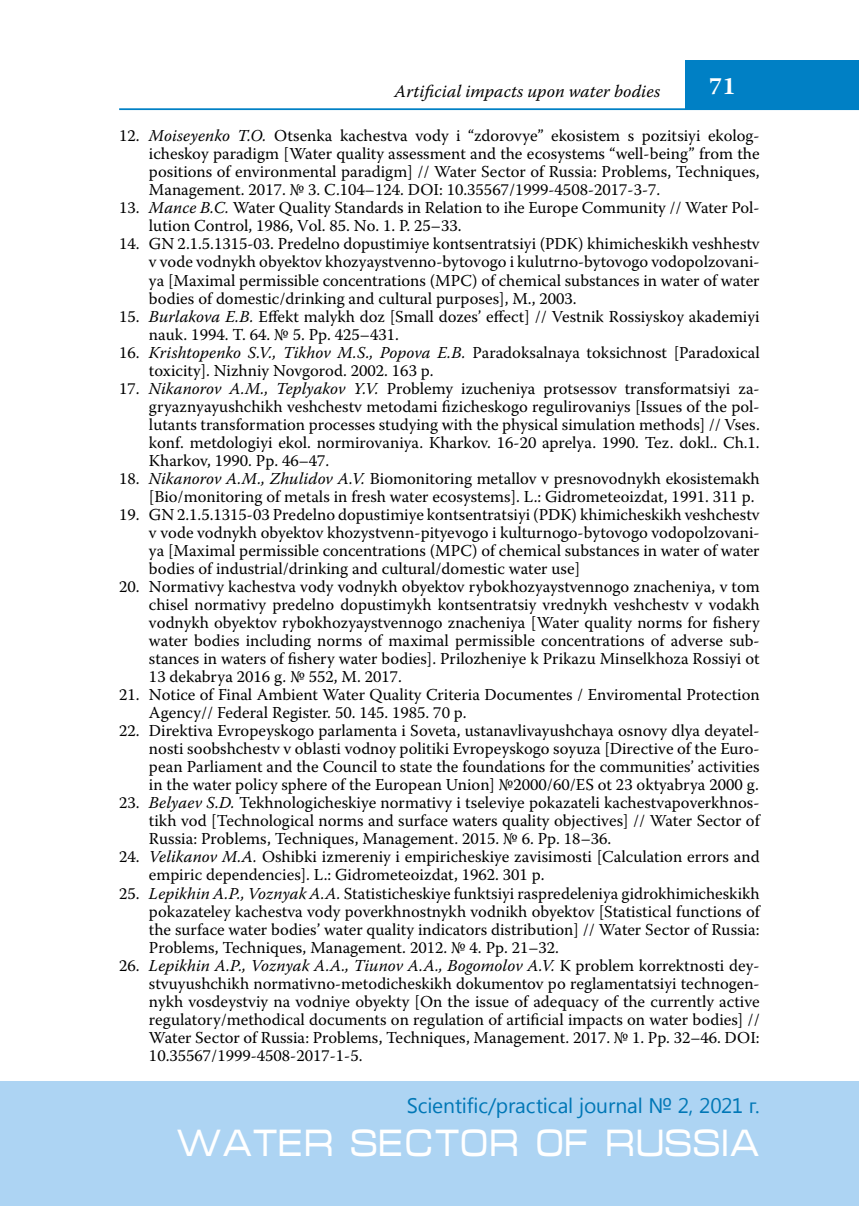
<style>
.page{position:relative;width:859px;height:1206px;background:#fff}
.page>*{position:absolute;margin:0;border:0;box-sizing:border-box;transform-origin:0 0}
.t1{font:38.5px "Micra C";color:#fff;scale:.83 1}
.t2{font:700 24.5px "Warnock Pro";color:#fff}
.t3{font:21px "Segoe UI";letter-spacing:-.005em;color:#0077b6}
.t4{font:italic 17.5px "Warnock Pro";letter-spacing:.005em;color:#000}
.t5{font:16.62px/18px "Warnock Pro";color:#000;text-align:justify}
.s1{font-style:italic}
</style>
<div class="page">
<hr style="left:119px;top:108px;width:739px;height:2px;background:#0080c5">
<div style="left:685px;top:60px;width:173px;height:50px;background:#0080c5"></div>
<div style="left:0;top:1081px;width:858px;height:124px;background:#add4f3"></div>
<p class="t4" style="left:394px;top:81px;width:267px">Artificial impacts upon water bodies</p>
<h2 class="t2" style="left:708px;top:71px;width:28px">71</h2>
<p class="t5" style="left:149px;top:126px;width:612px;text-indent:-30px">12. <span class="s1">Moiseyenko T.O.</span> Otsenka kachestva vody i “zdorovye” ekosistem s pozitsiyi ekolog&shy;icheskoy paradigm [Water quality assessment and the ecosystems “well-being” from the positions of environmental paradigm] // Water Sector of Russia: Problems, Techniques, Management. 2017. № 3. С.104–124. DOI: 10.35567/1999-4508-2017-3-7.</p>
<p class="t5" style="left:149px;top:199px;width:612px;text-indent:-30px">13. <span class="s1">Mance B.C.</span> Water Quality Standards in Relation to ihe Europe Community // Water Pol&shy;lution Control, 1986, Vоl. 85. No. 1. Р. 25–33.</p>
<p class="t5" style="left:149px;top:235px;width:612px;text-indent:-30px">14. GN 2.1.5.1315-03. Predelno dopustimiye kontsentratsiyi (PDK) khimicheskikh veshhestv v vode vodnykh obyektov khozyaystvenno-bytovogo i kulutrno-bytovogo vodopolzovani&shy;ya [Maximal permissible concentrations (MPC) of chemical substances in water of water bodies of domestic/drinking and cultural purposes], M., 2003.</p>
<p class="t5" style="left:149px;top:307px;width:612px;text-indent:-30px">15. <span class="s1">Burlakova E.B.</span> Effekt malykh doz [Small dozes’ effect] // Vestnik Rossiyskoy akademiyi nauk. 1994. T. 64. № 5. Pp. 425–431.</p>
<p class="t5" style="left:149px;top:343px;width:612px;text-indent:-30px">16. <span class="s1">Krishtopenko S.V., Tikhov M.S., Popova E.B.</span> Paradoksalnaya toksichnost [Paradoxical toxicity]. Nizhniy Novgorod. 2002. 163 p.</p>
<p class="t5" style="left:149px;top:379px;width:612px;text-indent:-30px">17. <span class="s1">Nikanorov A.M., Teplyakov Y.V.</span> Problemy izucheniya protsessov transformatsiyi za&shy;gryaznyayushchikh veshchestv metodami fizicheskogo regulirovaniys [Issues of the pol&shy;lutants transformation processes studying with the physical simulation methods] // Vses. konf. metdologiyi ekol. normirovaniya. Kharkov. 16-20 aprelya. 1990. Tez. dokl.. Ch.1.<br>Kharkov, 1990. Pp. 46–47.</p>
<p class="t5" style="left:149px;top:469px;width:612px;text-indent:-30px">18. <span class="s1">Nikanorov A.M., Zhulidov A.V.</span> Biomonitoring metallov v presnovodnykh ekosistemakh [Bio/monitoring of metals in fresh water ecosystems]. L.: Gidrometeoizdat, 1991. 311 p.</p>
<p class="t5" style="left:149px;top:505px;width:612px;text-indent:-30px">19. GN 2.1.5.1315-03 Predelno dopustimiye kontsentratsiyi (PDK) khimicheskikh veshchestv v vode vodnykh obyektov khozystvenn-pityevogo i kulturnogo-bytovogo vodopolzovani&shy;ya [Maximal permissible concentrations (MPC) of chemical substances in water of water bodies of industrial/drinking and cultural/domestic water use]</p>
<p class="t5" style="left:149px;top:577px;width:612px;text-indent:-30px">20. Normativy kachestva vody vodnykh obyektov rybokhozyaystvennogo znacheniya, v tom chisel normativy predelno dopustimykh kontsentratsiy vrednykh veshchestv v vodakh vodnykh obyektov rybokhozyaystvennogo znacheniya [Water quality norms for fishery water bodies including norms of maximal permissible concentrations of adverse sub&shy;stances in waters of fishery water bodies]. Prilozheniye k Prikazu Minselkhoza Rossiyi ot 13 dekabrya 2016 g. № 552, M. 2017.</p>
<p class="t5" style="left:149px;top:685px;width:612px;text-indent:-30px">21. Notice of Final Ambient Water Quality Criteria Documentes / Enviromental Protection<br>Agency// Federal Register. 50. 145. 1985. 70 р.</p>
<p class="t5" style="left:149px;top:721px;width:612px;text-indent:-30px">22. Direktiva Evropeyskogo parlamenta i Soveta, ustanavlivayushchaya osnovy dlya deyatel&shy;nosti soobshchestv v oblasti vodnoy politiki Evropeyskogo soyuza [Directive of the Euro&shy;pean Parliament and the Council to state the foundations for the communities’ activities in the water policy sphere of the European Union] №2000/60/ES ot 23 oktyabrya 2000 g.</p>
<p class="t5" style="left:149px;top:793px;width:612px;text-indent:-30px">23. <span class="s1">Belyaev S.D.</span> Tekhnologicheskiye normativy i tseleviye pokazateli kachestvapoverkhnos&shy;tikh vod [Technological norms and surface waters quality objectives] // Water Sector of Russia: Problems, Techniques, Management. 2015. № 6. Pp. 18–36.</p>
<p class="t5" style="left:149px;top:847px;width:612px;text-indent:-30px">24. <span class="s1">Velikanov M.A.</span> Oshibki izmereniy i empiricheskiye zavisimosti [Calculation errors and empiric dependencies]. L.: Gidrometeoizdat, 1962. 301 p.</p>
<p class="t5" style="left:149px;top:883px;width:612px;text-indent:-30px">25. <span class="s1">Lepikhin A.P., Voznyak A.A.</span> Statisticheskiye funktsiyi raspredeleniya gidrokhimicheskikh pokazateley kachestva vody poverkhnostnykh vodnikh obyektov [Statistical functions of the surface water bodies’ water quality indicators distribution] // Water Sector of Russia:<br>Problems, Techniques, Management. 2012. № 4. Pp. 21–32.</p>
<p class="t5" style="left:149px;top:955px;width:612px;text-indent:-30px">26. <span class="s1">Lepikhin A.P., Voznyak A.A., Tiunov A.A., Bogomolov A.V.</span> K problem korrektnosti dey&shy;stvuyushchikh normativno-metodicheskikh dokumentov po reglamentatsiyi technogen&shy;nykh vosdeystviy na vodniye obyekty [On the issue of adequacy of the currently active regulatory/methodical documents on regulation of artificial impacts on water bodies] // Water Sector of Russia: Problems, Techniques, Management. 2017. № 1. Pp. 32–46. DOI:<br>10.35567/1999-4508-2017-1-5.</p>
<p class="t3" style="left:406px;top:1090px;width:354px">scientific/practical journal № 2, 2021 г.</p>
<h1 class="t1" style="left:175px;top:1126px;width:705px">WATER SECTOR OF RUSSIA</h1>
</div>
